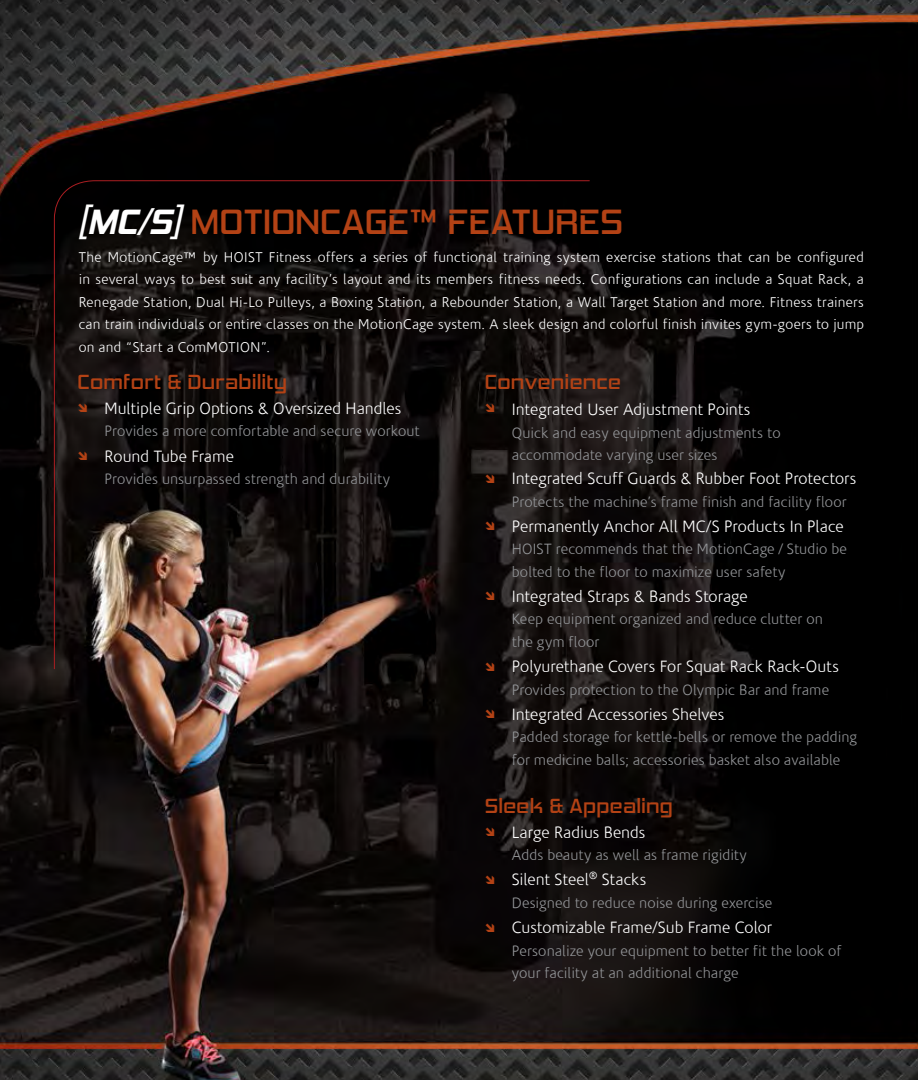
<style>
.page{position:relative;width:918px;height:1080px;background:#fff}
.page>*{position:absolute;margin:0;border:0;box-sizing:border-box;transform-origin:0 0}
.t1{font:36px "Hemi Head Rg";letter-spacing:-.005em;color:#b34215}
.t2{font:21px "Hemi Head Rg";letter-spacing:.01em;color:#b34215}
.t3{font:300 16.5px "Corisande";color:#fff}
.t4{font:300 15px/22.5px "Corisande";letter-spacing:.005em;color:#939598}
.t5{font:300 14.25px/22.5px "Corisande";letter-spacing:.02em;color:#fff;text-align:justify}
.s1{font-weight:700;font-style:italic;color:#fff}
</style>
<div class="page">
<img style="left:0;top:0;width:918px;height:1080px">
<svg style="left:54px;top:180px;width:536px;height:490px;background:#1c1513"></svg>
<img style="left:917px;top:559px;width:1px;height:355px">
<svg style="left:486px;top:404px;width:21px;height:9px"></svg>
<svg style="left:486px;top:474px;width:21px;height:10px"></svg>
<svg style="left:486px;top:522px;width:21px;height:9px"></svg>
<svg style="left:486px;top:592px;width:21px;height:9px"></svg>
<svg style="left:486px;top:662px;width:21px;height:10px"></svg>
<svg style="left:486px;top:710px;width:21px;height:9px"></svg>
<svg style="left:486px;top:828px;width:21px;height:9px"></svg>
<svg style="left:486px;top:875px;width:21px;height:10px"></svg>
<svg style="left:486px;top:923px;width:21px;height:10px"></svg>
<svg style="left:79px;top:404px;width:21px;height:9px"></svg>
<svg style="left:79px;top:451px;width:21px;height:10px"></svg>
<h1 class="t1" style="left:78px;top:200px;width:547px"><span class="s1">[MC/S]</span> MOTIONCAGE™ FEATURES</h1>
<p class="t5" style="left:79px;top:246px;width:787px">The MotionCage™ by HOIST Fitness offers a series of functional training system exercise stations that can be configured in several ways to best suit any facility’s layout and its members fitness needs. Configurations can include a Squat Rack, a Renegade Station, Dual Hi-Lo Pulleys, a Boxing Station, a Rebounder Station, a Wall Target Station and more. Fitness trainers can train individuals or entire classes on the MotionCage system. A sleek design and colorful finish invites gym-goers to jump on and “Start a ComMOTION”.</p>
<h2 class="t2" style="left:78px;top:369px;width:211px">Comfort &amp; Durability</h2>
<p class="t3" style="left:105px;top:398px;width:298px">Multiple Grip Options &amp; Oversized Handles</p>
<p class="t4" style="left:105px;top:420px;width:317px">Provides a more comfortable and secure workout</p>
<p class="t3" style="left:105px;top:446px;width:131px">Round Tube Frame</p>
<p class="t4" style="left:105px;top:468px;width:287px">Provides unsurpassed strength and durability</p>
<h2 class="t2" style="left:485px;top:369px;width:138px">Convenience</h2>
<p class="t3" style="left:512px;top:400px;width:240px">Integrated User Adjustment Points</p>
<p class="t4" style="left:512px;top:422px;width:270px">Quick and easy equipment adjustments to accommodate varying user sizes</p>
<p class="t3" style="left:512px;top:469px;width:346px">Integrated Scuff Guards &amp; Rubber Foot Protectors</p>
<p class="t4" style="left:512px;top:491px;width:336px">Protects the machine’s frame finish and facility floor</p>
<p class="t3" style="left:512px;top:516px;width:333px">Permanently Anchor All MC/S Products In Place</p>
<p class="t4" style="left:512px;top:538px;width:337px">HOIST recommends that the MotionCage / Studio be bolted to the floor to maximize user safety</p>
<p class="t3" style="left:512px;top:587px;width:237px">Integrated Straps &amp; Bands Storage</p>
<p class="t4" style="left:512px;top:609px;width:312px">Keep equipment organized and reduce clutter on the gym floor</p>
<p class="t3" style="left:512px;top:657px;width:329px">Polyurethane Covers For Squat Rack Rack-Outs</p>
<p class="t4" style="left:512px;top:679px;width:319px">Provides protection to the Olympic Bar and frame</p>
<p class="t3" style="left:512px;top:704px;width:214px">Integrated Accessories Shelves</p>
<p class="t4" style="left:512px;top:726px;width:347px">Padded storage for kettle-bells or remove the padding for medicine balls; accessories basket also available</p>
<h2 class="t2" style="left:485px;top:793px;width:190px">Sleek &amp; Appealing</h2>
<p class="t3" style="left:512px;top:822px;width:135px">Large Radius Bends</p>
<p class="t4" style="left:512px;top:844px;width:237px">Adds beauty as well as frame rigidity</p>
<p class="t3" style="left:512px;top:870px;width:136px">Silent Steel<sup>®</sup> Stacks</p>
<p class="t4" style="left:512px;top:892px;width:262px">Designed to reduce noise during exercise</p>
<p class="t3" style="left:512px;top:918px;width:262px">Customizable Frame/Sub Frame Color</p>
<p class="t4" style="left:512px;top:940px;width:331px">Personalize your equipment to better fit the look of your facility at an additional charge</p>
</div>
